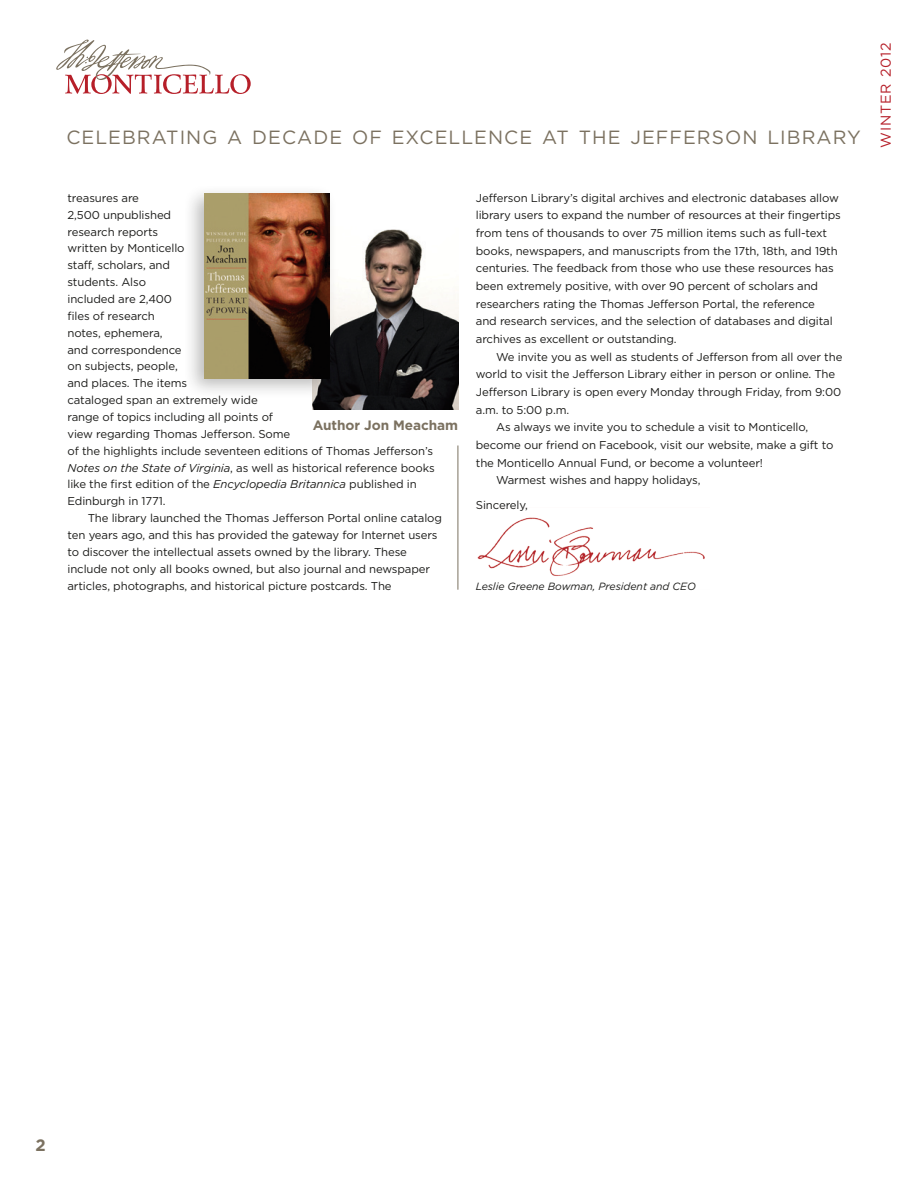
<style>
.page{position:relative;width:918px;height:1188px;background:#fff}
.page>*{position:absolute;margin:0;border:0;box-sizing:border-box;transform-origin:0 0}
.NL_Sans_Headline_Lar{font:19.05px "Gotham";letter-spacing:.055em;color:#7b7160}
.NL_Folio{font:700 16.5px "Gotham";color:#7b7160}
.t1{font:14.25px "Gotham";letter-spacing:.055em;color:#b61f29}
.NL_Caption{font:700 13.65px "Gotham";letter-spacing:-.005em;color:#7b7160}
.NL_President_Letter{font:11.4px/16.8px "Gotham";letter-spacing:-.01em;color:#1c1c1a}
.NL_Sans_Body{font:italic 10.5px "Gotham";letter-spacing:-.005em;color:#1c1c1a}
.s1{font-style:italic}
</style>
<div class="page">
<hr style="left:458px;top:445px;width:1px;height:145px;background:#7b7160">
<svg style="left:56px;top:40px;width:195px;height:54px"></svg>
<img style="left:477px;top:517px;width:228px;height:59px">
<img style="left:313px;top:229px;width:145px;height:181px">
<div style="left:183px;top:184px;width:154px;height:215px;background:#1c1c1a;opacity:.3"></div>
<img style="left:205px;top:193px;width:124px;height:185px">
<p class="NL_Sans_Headline_Lar" style="left:66px;top:127px;width:796px">CELEBRATING A DECADE OF EXCELLENCE AT THE JEFFERSON LIBRARY</p>
<p class="NL_President_Letter" style="left:68px;top:189px;width:369px">treasures are<br>2,500 unpublished<br>research reports<br>written by Monticello<br>staff, scholars, and<br>students. Also<br>included are 2,400<br>files of research<br>notes, ephemera,<br>and correspondence<br>on subjects, people,<br>and places. The items<br>cataloged span an extremely wide<br>range of topics including all points of<br>view regarding Thomas Jefferson. Some<br>of the highlights include seventeen editions of Thomas Jefferson’s<br><span class="s1">Notes on the State of Virginia</span>, as well as historical reference books like the first edition of the <span class="s1">Encyclopedia Britannica</span> published in<br>Edinburgh in 1771.</p>
<p class="NL_President_Letter" style="left:68px;top:510px;width:376px;text-indent:20px">The library launched the Thomas Jefferson Portal online catalog ten years ago, and this has provided the gateway for Internet users to discover the intellectual assets owned by the library. These include not only all books owned, but also journal and newspaper articles, photographs, and historical picture postcards. The</p>
<p class="NL_Caption" style="left:313px;top:417px;width:147px">Author Jon Meacham</p>
<p class="NL_President_Letter" style="left:476px;top:189px;width:367px;line-height:17.7px">Jefferson Library’s digital archives and electronic databases allow library users to expand the number of resources at their fingertips from tens of thousands to over 75 million items such as full-text books, newspapers, and manuscripts from the 17th, 18th, and 19th centuries. The feedback from those who use these resources has been extremely positive, with over 90 percent of scholars and researchers rating the Thomas Jefferson Portal, the reference<br>and research services, and the selection of databases and digital archives as excellent or outstanding.</p>
<p class="NL_President_Letter" style="left:476px;top:348px;width:368px;line-height:17.7px;text-indent:20px">We invite you as well as students of Jefferson from all over the world to visit the Jefferson Library either in person or online. The Jefferson Library is open every Monday through Friday, from 9:00 a.m. to 5:00 p.m.</p>
<p class="NL_President_Letter" style="left:476px;top:418px;width:359px;line-height:17.7px;text-indent:20px">As always we invite you to schedule a visit to Monticello, become our friend on Facebook, visit our website, make a gift to the Monticello Annual Fund, or become a volunteer!</p>
<p class="NL_President_Letter" style="left:496px;top:472px;width:206px">Warmest wishes and happy holidays,</p>
<p class="NL_President_Letter" style="left:476px;top:496px;width:54px">Sincerely,</p>
<p class="NL_Sans_Body" style="left:476px;top:580px;width:222px">Leslie Greene Bowman, President and CEO</p>
<p class="t1" style="left:878px;top:148px;width:107px;rotate:-90deg">WINTER 2012</p>
<p class="NL_Folio" style="left:35px;top:1136px;width:12px">2</p>
</div>
